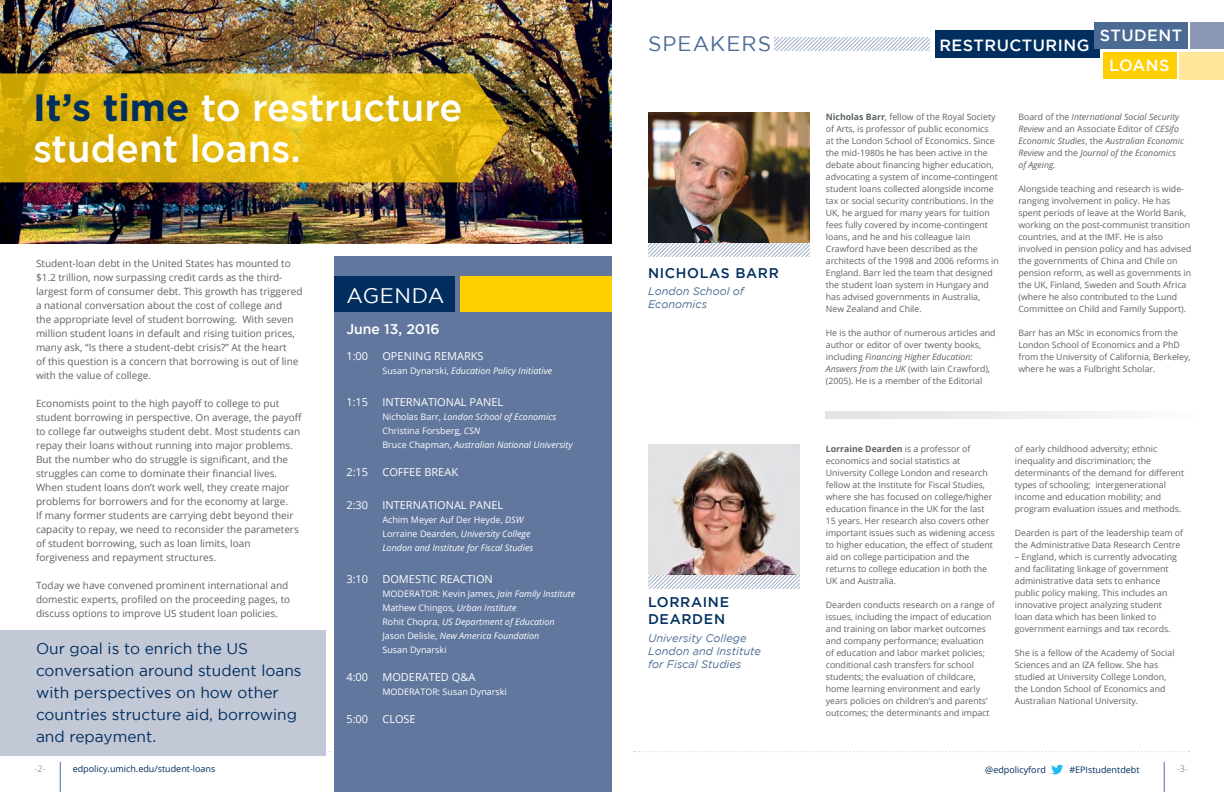
<style>
.page{position:relative;width:1224px;height:792px;background:#fff}
.page>*{position:absolute;margin:0;border:0;box-sizing:border-box;transform-origin:0 0}
.t1{font:500 38px/41px "Gotham";color:#fff}
.t2{font:21px "Gotham";letter-spacing:.05em;color:#4b6b94}
.t3{font:21px "Gotham";letter-spacing:.03em;color:#fff}
.t4{font:500 16.2px/29.7px "Gotham";letter-spacing:.03em;color:#fff;text-align:center}
.t5{font:15.5px/22px "Gotham";color:#002e5e}
.t6{font:500 14px/16.8px "Gotham";letter-spacing:.05em;color:#002e5e}
.t7{font:500 14px "Gotham";color:#fff}
.t8{font:11px "Open Sans";color:#fff}
.t9{font:italic 11px/13.2px "Gotham";color:#4b6b94}
.t10{font:10px/14px "Open Sans";color:#5d6364}
.t11{font:italic 9px/14px "Open Sans";color:#fff}
.t12{font:9px "Open Sans";color:#002e5e}
.t13{font:9px "Open Sans";color:#fff}
.t14{font:300 9px "Open Sans";color:#4b6b94}
.t15{font:8.8px/12px "Open Sans";color:#5d6364}
.t16{font:italic 8.8px/12px "Open Sans";color:#5d6364}
.s1{font-weight:700;color:#002e5e}
.s2{font-style:normal}
.s3{font-weight:700}
.s4{font-style:italic}
</style>
<div class="page">
<hr style="left:60px;top:762px;width:1px;height:30px;background:#4b6b94">
<div style="left:0;top:631px;width:325px;height:125px;background:#c3c8d7"></div>
<img style="left:0;top:0;width:612px;height:243px">
<svg style="left:0;top:73px;width:508px;height:109px;background:#dbb10e"></svg>
<div style="left:334px;top:257px;width:278px;height:535px;background:#61779d"></div>
<div style="left:334px;top:276px;width:121px;height:36px;background:#002e5e"></div>
<div style="left:461px;top:276px;width:151px;height:36px;background:#ffcf01"></div>
<img style="left:648px;top:113px;width:162px;height:129px">
<img style="left:648px;top:445px;width:151px;height:130px">
<svg style="left:648px;top:243px;width:162px;height:14px"></svg>
<svg style="left:648px;top:575px;width:151px;height:13px"></svg>
<svg style="left:826px;top:412px;width:276px;height:7px"></svg>
<div style="left:936px;top:30px;width:164px;height:28px;background:#002e5e"></div>
<div style="left:1094px;top:22px;width:94px;height:27px;background:#4b6b94"></div>
<div style="left:1103px;top:52px;width:74px;height:27px;background:#ffcf01"></div>
<div style="left:1179px;top:52px;width:45px;height:28px;background:#ffe69b"></div>
<div style="left:1190px;top:22px;width:34px;height:27px;background:#8a97b5"></div>
<svg style="left:775px;top:37px;width:154px;height:14px"></svg>
<svg style="left:634px;top:751px;width:555px;height:1px"></svg>
<svg style="left:1051px;top:765px;width:12px;height:9px"></svg>
<hr style="left:1164px;top:762px;width:1px;height:30px;background:#4b6b94">
<h1 class="t1" style="left:33px;top:86px;width:431px"><span class="s1">It’s time</span> to restructure student loans.</h1>
<p class="t10" style="left:36px;top:256px;width:268px">Student-loan debt in the United States has mounted to $1.2 trillion, now surpassing credit cards as the third&shy;largest form of consumer debt. This growth has triggered a national conversation about the cost of college and<br>the appropriate level of student borrowing. With seven million student loans in default and rising tuition prices, many ask, “Is there a student-debt crisis?” At the heart<br>of this question is a concern that borrowing is out of line with the value of college.</p>
<p class="t10" style="left:36px;top:396px;width:268px">Economists point to the high payoff to college to put student borrowing in perspective. On average, the payoff to college far outweighs student debt. Most students can repay their loans without running into major problems.<br>But the number who do struggle is significant, and the struggles can come to dominate their financial lives.<br>When student loans don’t work well, they create major problems for borrowers and for the economy at large.<br>If many former students are carrying debt beyond their capacity to repay, we need to reconsider the parameters of student borrowing, such as loan limits, loan forgiveness and repayment structures.</p>
<p class="t10" style="left:36px;top:578px;width:256px">Today we have convened prominent international and domestic experts, profiled on the proceeding pages, to discuss options to improve US student loan policies.</p>
<h3 class="t5" style="left:36px;top:637px;width:267px">Our goal is to enrich the US conversation around student loans with perspectives on how other countries structure aid, borrowing and repayment.</h3>
<p class="t14" style="left:35px;top:762px;width:12px">-2-</p>
<p class="t12" style="left:73px;top:762px;width:144px">edpolicy.umich.edu/student-loans</p>
<h2 class="t3" style="left:346px;top:284px;width:100px">AGENDA</h2>
<h3 class="t7" style="left:346px;top:321px;width:95px">June 13, 2016</h3>
<p class="t8" style="left:346px;top:348px;width:23px">1:00</p>
<p class="t8" style="left:382px;top:348px;width:103px">OPENING REMARKS</p>
<p class="t11" style="left:382px;top:363px;width:171px"><span class="s2">Susan Dynarski,</span> Education Policy Initiative</p>
<p class="t8" style="left:346px;top:395px;width:23px">1:15</p>
<p class="t8" style="left:382px;top:395px;width:122px">INTERNATIONAL PANEL</p>
<p class="t11" style="left:382px;top:410px;width:192px"><span class="s2">Nicholas Barr,</span> London School of Economics<br><span class="s2">Christina Forsberg,</span> CSN<br><span class="s2">Bruce Chapman,</span> Australian National University</p>
<p class="t8" style="left:346px;top:465px;width:23px">2:15</p>
<p class="t8" style="left:382px;top:465px;width:77px">COFFEE BREAK</p>
<p class="t8" style="left:346px;top:497px;width:23px">2:30</p>
<p class="t8" style="left:382px;top:497px;width:122px">INTERNATIONAL PANEL</p>
<p class="t11" style="left:382px;top:512px;width:152px"><span class="s2">Achim Meyer Auf Der Heyde,</span> DSW<br><span class="s2">Lorraine Dearden,</span> University College<br>London and Institute for Fiscal Studies</p>
<p class="t8" style="left:346px;top:572px;width:23px">3:10</p>
<p class="t8" style="left:382px;top:572px;width:112px">DOMESTIC REACTION</p>
<p class="t11" style="left:382px;top:587px;width:194px"><span class="s2">MODERATOR: Kevin James,</span> Jain Family Institute <span class="s2">Mathew Chingos,</span> Urban Institute<br><span class="s2">Rohit Chopra,</span> US Department of Education <span class="s2">Jason Delisle,</span> New America Foundation<br><span class="s2">Susan Dynarski</span></p>
<p class="t8" style="left:346px;top:670px;width:23px">4:00</p>
<p class="t8" style="left:382px;top:670px;width:95px">MODERATED Q&amp;A</p>
<p class="t13" style="left:382px;top:686px;width:126px">MODERATOR: Susan Dynarski</p>
<p class="t8" style="left:346px;top:712px;width:23px">5:00</p>
<p class="t8" style="left:382px;top:712px;width:35px">CLOSE</p>
<h2 class="t2" style="left:648px;top:32px;width:125px">SPEAKERS</h2>
<h3 class="t4" style="left:939px;top:30px;width:152px">RESTRUCTURING</h3>
<h3 class="t4" style="left:1100px;top:20px;width:84px">STUDENT<br>LOANS</h3>
<h3 class="t6" style="left:648px;top:264px;width:132px">NICHOLAS BARR</h3>
<p class="t9" style="left:648px;top:285px;width:98px">London School of<br>Economics</p>
<h3 class="t6" style="left:648px;top:594px;width:83px">LORRAINE<br>DEARDEN</h3>
<p class="t9" style="left:648px;top:631px;width:115px">University College<br>London and Institute for Fiscal Studies</p>
<p class="t15" style="left:826px;top:111px;width:174px"><span class="s3">Nicholas Barr</span>, fellow of the Royal Society of Arts, is professor of public economics<br>at the London School of Economics. Since the mid-1980s he has been active in the debate about financing higher education, advocating a system of income-contingent student loans collected alongside income tax or social security contributions. In the UK, he argued for many years for tuition fees fully covered by income-contingent loans, and he and his colleague Iain Crawford have been described as the architects of the 1998 and 2006 reforms in England. Barr led the team that designed the student loan system in Hungary and has advised governments in Australia, New Zealand and Chile.</p>
<p class="t15" style="left:826px;top:327px;width:171px">He is the author of numerous articles and author or editor of over twenty books, including <span class="s4">Financing Higher Education:<br>Answers from the UK</span> (with Iain Crawford), (2005). He is a member of the Editorial</p>
<p class="t16" style="left:1018px;top:111px;width:167px"><span class="s2">Board of the</span> International Social Security Review <span class="s2">and an Associate Editor of</span> CESifo Economic Studies<span class="s2">, the</span> Australian Economic Review <span class="s2">and the</span> Journal of the Economics of Ageing.</p>
<p class="t15" style="left:1018px;top:183px;width:174px">Alongside teaching and research is wide&shy;ranging involvement in policy. He has spent periods of leave at the World Bank, working on the post-communist transition countries, and at the IMF. He is also involved in pension policy and has advised the governments of China and Chile on pension reform, as well as governments in the UK, Finland, Sweden and South Africa (where he also contributed to the Lund Committee on Child and Family Support).</p>
<p class="t15" style="left:1018px;top:327px;width:174px">Barr has an MSc in economics from the London School of Economics and a PhD from the University of California, Berkeley, where he was a Fulbright Scholar.</p>
<p class="t15" style="left:826px;top:442px;width:170px"><span class="s3">Lorraine Dearden</span> is a professor of economics and social statistics at University College London and research fellow at the Institute for Fiscal Studies, where she has focused on college/higher education finance in the UK for the last 15 years. Her research also covers other important issues such as widening access to higher education, the effect of student aid on college participation and the returns to college education in both the UK and Australia.</p>
<p class="t15" style="left:826px;top:598px;width:170px">Dearden conducts research on a range of issues, including the impact of education and training on labor market outcomes and company performance; evaluation<br>of education and labor market policies; conditional cash transfers for school students; the evaluation of childcare, home learning environment and early years policies on children’s and parents’ outcomes; the determinants and impact</p>
<p class="t15" style="left:1015px;top:442px;width:171px">of early childhood adversity; ethnic inequality and discrimination; the determinants of the demand for different types of schooling; intergenerational income and education mobility; and program evaluation issues and methods.</p>
<p class="t15" style="left:1015px;top:526px;width:170px">Dearden is part of the leadership team of the Administrative Data Research Centre</p>
<p class="t15" style="left:1015px;top:550px;width:164px">– England, which is currently advocating and facilitating linkage of government administrative data sets to enhance public policy making. This includes an innovative project analyzing student loan data which has been linked to government earnings and tax records.</p>
<p class="t15" style="left:1015px;top:646px;width:161px">She is a fellow of the Academy of Social Sciences and an IZA fellow. She has studied at University College London, the London School of Economics and Australian National University.</p>
<p class="t12" style="left:985px;top:763px;width:62px">@edpolicyford</p>
<p class="t12" style="left:1069px;top:763px;width:72px">#EPIstudentdebt</p>
<p class="t14" style="left:1177px;top:762px;width:12px">-3-</p>
</div>
